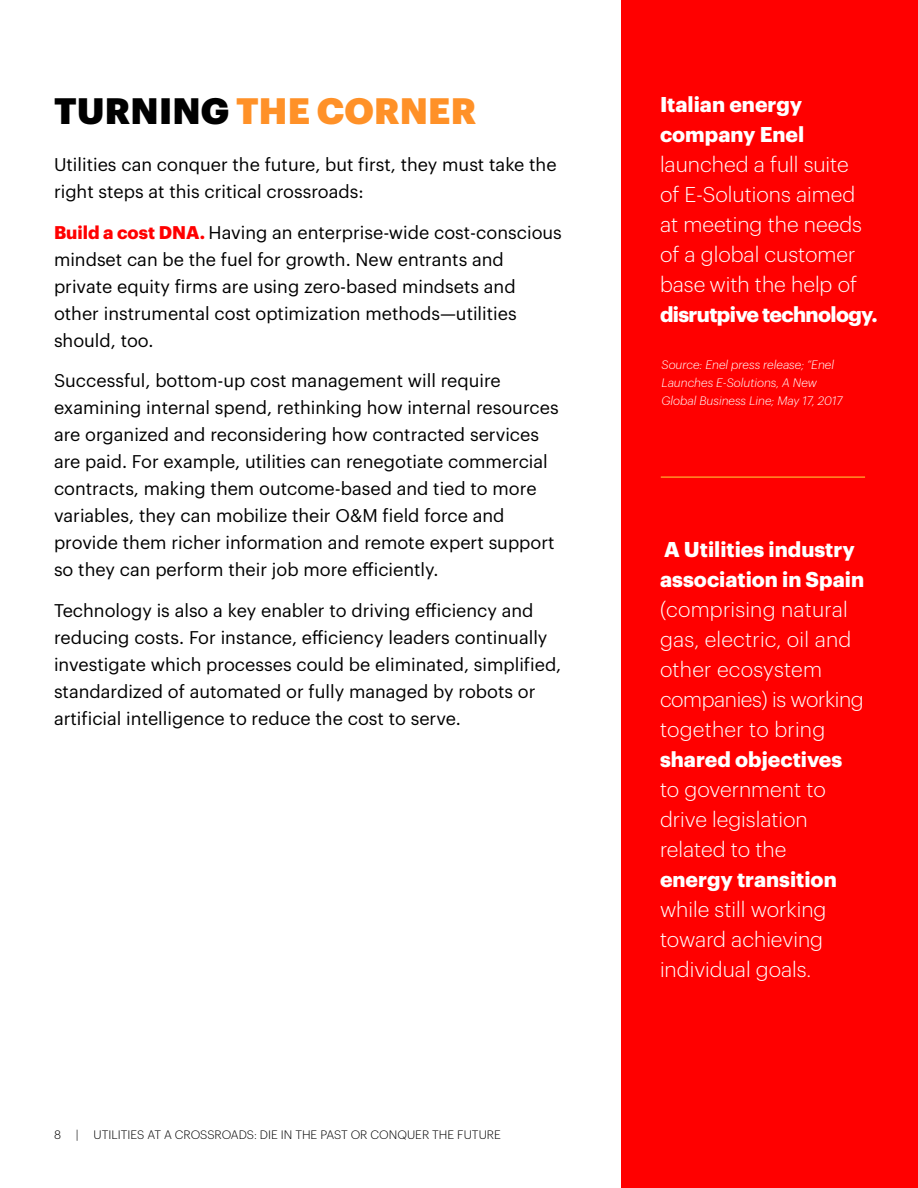
<style>
.page{position:relative;width:918px;height:1188px;background:#fff}
.page>*{position:absolute;margin:0;border:0;box-sizing:border-box;transform-origin:0 0}
.t1{font:900 36px "Graphik";letter-spacing:.005em;color:#ff9128}
.CALLOUT{font:300 21px/30px "Graphik";color:#fff}
.CALLOUT-2{font:700 21px/30px "Graphik";color:#fff}
.BODY{font:18px/27px "Graphik";color:#000}
.CALLOUT-3{font:italic 300 12px/18px "Graphik";color:#fff}
.t2{font:300 12px "Graphik";color:#000}
.s1{color:#000}
.s2{font-weight:700;color:#f00}
.s3{font-weight:700}
</style>
<div class="page">
<div style="left:621px;top:0;width:297px;height:1188px;background:#f00"></div>
<hr style="left:661px;top:476px;width:204px;height:2px;background:#ff9128">
<p class="t1" style="left:54px;top:83px;width:424px"><span class="s1">TURNING</span> THE CORNER</p>
<p class="BODY" style="left:54px;top:150px;width:504px">Utilities can conquer the future, but first, they must take the right steps at this critical crossroads:</p>
<p class="BODY" style="left:54px;top:217px;width:509px"><span class="s2">Build a cost DNA.</span> Having an enterprise-wide cost-conscious mindset can be the fuel for growth. New entrants and private equity firms are using zero-based mindsets and other instrumental cost optimization methods—utilities should, too.</p>
<p class="BODY" style="left:54px;top:366px;width:506px">Successful, bottom-up cost management will require examining internal spend, rethinking how internal resources are organized and reconsidering how contracted services are paid. For example, utilities can renegotiate commercial contracts, making them outcome-based and tied to more variables, they can mobilize their O&amp;M field force and provide them richer information and remote expert support so they can perform their job more efficiently.</p>
<p class="BODY" style="left:54px;top:595px;width:509px">Technology is also a key enabler to driving efficiency and reducing costs. For instance, efficiency leaders continually investigate which processes could be eliminated, simplified, standardized of automated or fully managed by robots or artificial intelligence to reduce the cost to serve.</p>
<p class="t2" style="left:54px;top:1126px;width:448px">8 | UTILITIES AT A CROSSROADS: DIE IN THE PAST OR CONQUER THE FUTURE</p>
<p class="CALLOUT" style="left:660px;top:88px;width:219px"><span class="s3">Italian energy company Enel </span>launched a full suite<br>of E-Solutions aimed at meeting the needs of a global customer base with the help of <span class="s3">disrutpive technology.</span></p>
<p class="CALLOUT-3" style="left:662px;top:355px;width:183px">Source: Enel press release; “Enel<br>Launches E-Solutions, A New<br>Global Business Line; May 17, 2017</p>
<p class="CALLOUT-2" style="left:660px;top:533px;width:206px">A Utilities industry association in Spain</p>
<p class="CALLOUT" style="left:660px;top:593px;width:205px">(comprising natural gas, electric, oil and other ecosystem companies) is working together to bring <span class="s3">shared objectives </span>to government to drive legislation related to the <span class="s3">energy transition</span></p>
<p class="CALLOUT" style="left:660px;top:893px;width:168px">while still working toward achieving individual goals.</p>
</div>
